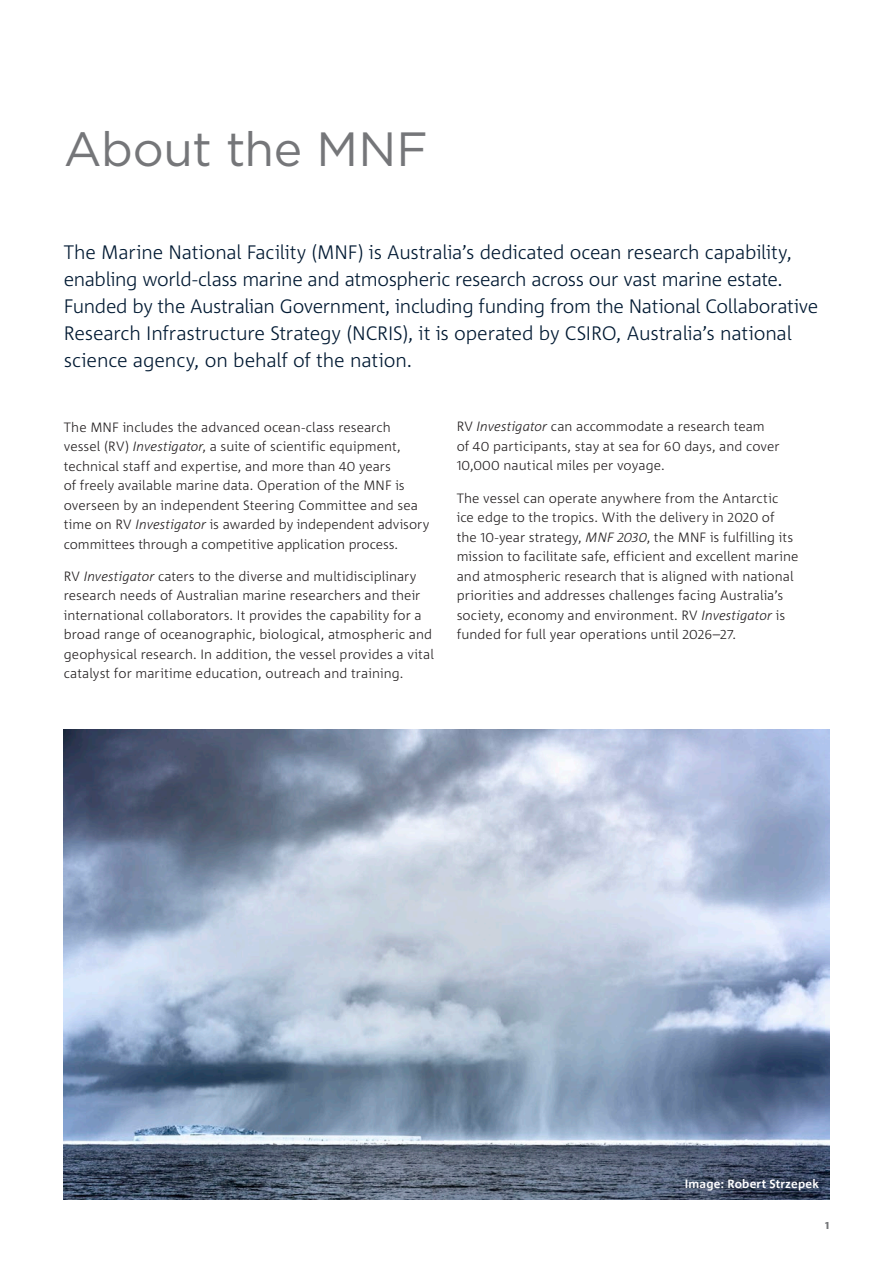
<style>
.page{position:relative;width:893px;height:1263px;background:#fff}
.page>*{position:absolute;margin:0;border:0;box-sizing:border-box;transform-origin:0 0}
.H1_Page_Title_A4{font:48px "Gotham";letter-spacing:-.005em;color:#757679}
.Introduction_A4{font:300 19.5px/27px "Corpid C1";letter-spacing:-.015em;color:#001932}
.Body_Copy{font:300 13.5px/19.5px "Corpid C1";letter-spacing:.005em;color:#231f20}
.t1{font:700 12px "Corpid C1";letter-spacing:.015em;color:#fff}
.t2{font:800 10.5px "Corpid C1";color:#757679}
.s1{font-style:italic}
</style>
<div class="page">
<img style="left:64px;top:729px;width:765px;height:470px">
<h1 class="H1_Page_Title_A4" style="left:64px;top:118px;width:366px">About the MNF</h1>
<p class="Introduction_A4" style="left:64px;top:238px;width:756px">The Marine National Facility (MNF) is Australia’s dedicated ocean research capability, enabling world-class marine and atmospheric research across our vast marine estate.<br>Funded by the Australian Government, including funding from the National Collaborative Research Infrastructure Strategy (NCRIS), it is operated by CSIRO, Australia’s national science agency, on behalf of the nation.</p>
<p class="Body_Copy" style="left:64px;top:417px;width:367px">The MNF includes the advanced ocean-class research vessel (RV) <span class="s1">Investigator</span>, a suite of scientific equipment, technical staff and expertise, and more than 40 years<br>of freely available marine data. Operation of the MNF is overseen by an independent Steering Committee and sea time on RV <span class="s1">Investigator</span> is awarded by independent advisory committees through a competitive application process.</p>
<p class="Body_Copy" style="left:64px;top:566px;width:372px">RV <span class="s1">Investigator</span> caters to the diverse and multidisciplinary research needs of Australian marine researchers and their international collaborators. It provides the capability for a broad range of oceanographic, biological, atmospheric and geophysical research. In addition, the vessel provides a vital catalyst for maritime education, outreach and training.</p>
<p class="Body_Copy" style="left:457px;top:417px;width:324px">RV <span class="s1">Investigator</span> can accommodate a research team of 40 participants, stay at sea for 60 days, and cover<br>10,000 nautical miles per voyage.</p>
<p class="Body_Copy" style="left:457px;top:488px;width:343px">The vessel can operate anywhere from the Antarctic ice edge to the tropics. With the delivery in 2020 of<br>the 10‑year strategy, <span class="s1">MNF 2030</span>, the MNF is fulfilling its mission to facilitate safe, efficient and excellent marine and atmospheric research that is aligned with national priorities and addresses challenges facing Australia’s society, economy and environment. RV <span class="s1">Investigator</span> is funded for full year operations until 2026–27.</p>
<p class="t1" style="left:685px;top:1176px;width:136px">Image: Robert Strzepek</p>
<p class="t2" style="left:825px;top:1218px;width:6px">1</p>
</div>
